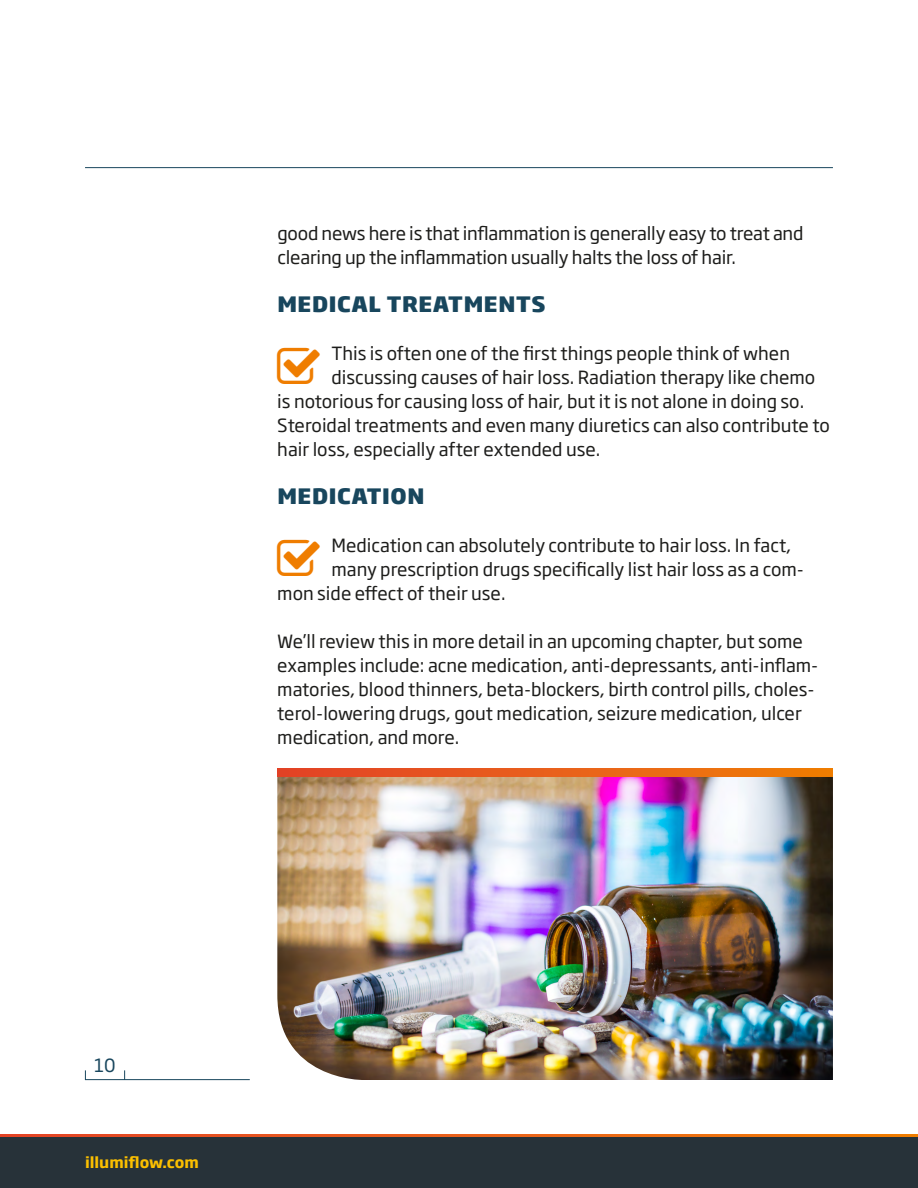
<style>
.page{position:relative;width:918px;height:1188px;background:#fff}
.page>*{position:absolute;margin:0;border:0;box-sizing:border-box;transform-origin:0 0}
.t1{font:800 21px "Soho Gothic Pro";letter-spacing:.03em;color:#18465d}
.t2{font:18px/24px "Soho Gothic Pro";color:#1d1d1b}
.t3{font:18px "Soho Gothic Pro";color:#18465d}
.t4{font:700 15px "Soho Gothic Pro";color:#fcc000}
</style>
<div class="page">
<svg style="left:0;top:1135px;width:918px;height:2px;background:#e86018"></svg>
<div style="left:0;top:1137px;width:918px;height:51px;background:#273239"></div>
<hr style="left:85px;top:167px;width:748px;height:1px;background:#18465d">
<hr style="left:85px;top:1079px;width:165px;height:1px;background:#18465d">
<img style="left:277px;top:777px;width:556px;height:303px">
<svg style="left:277px;top:768px;width:556px;height:9px;background:#e85f18"></svg>
<p class="t2" style="left:277px;top:220px;width:528px">good news here is that inflammation is generally easy to treat and clearing up the inflammation usually halts the loss of hair.</p>
<p class="t1" style="left:277px;top:287px;width:270px">MEDICAL TREATMENTS</p>
<p class="t2" style="left:332px;top:340px;width:460px">This is often one of the first things people think of when</p>
<p class="t2" style="left:332px;top:364px;width:485px">discussing causes of hair loss. Radiation therapy like chemo</p>
<p class="t2" style="left:277px;top:388px;width:528px">is notorious for causing loss of hair, but it is not alone in doing so.</p>
<p class="t2" style="left:277px;top:412px;width:554px">Steroidal treatments and even many diuretics can also contribute to</p>
<p class="t2" style="left:277px;top:436px;width:325px">hair loss, especially after extended use.</p>
<p class="t1" style="left:277px;top:479px;width:149px">MEDICATION</p>
<p class="t2" style="left:332px;top:532px;width:461px">Medication can absolutely contribute to hair loss. In fact,</p>
<p class="t2" style="left:332px;top:556px;width:474px">many prescription drugs specifically list hair loss as a com-</p>
<p class="t2" style="left:277px;top:580px;width:230px">mon side effect of their use.</p>
<p class="t2" style="left:277px;top:628px;width:543px">We’ll review this in more detail in an upcoming chapter, but some examples include: acne medication, anti-depressants, anti-inflam&shy;matories, blood thinners, beta-blockers, birth control pills, choles&shy;terol-lowering drugs, gout medication, seizure medication, ulcer medication, and more.</p>
<p class="t3" style="left:94px;top:1051px;width:23px">10</p>
<p class="t4" style="left:85px;top:1151px;width:115px">illumiflow.com</p>
</div>
